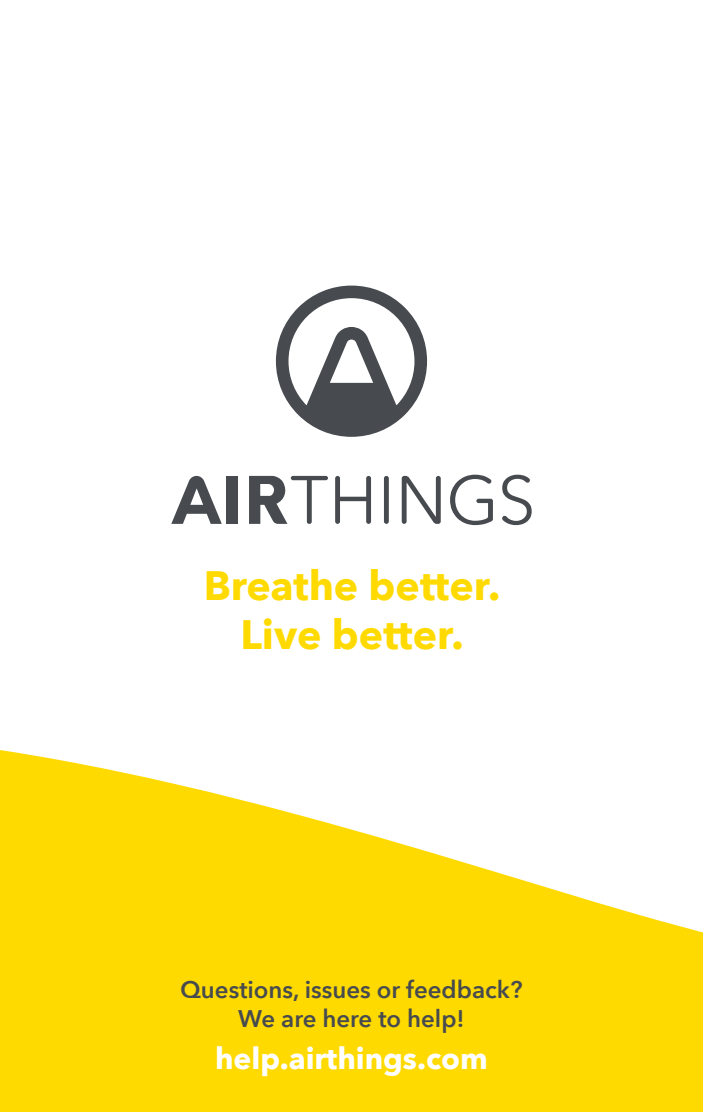
<style>
.page{position:relative;width:703px;height:1112px;background:#fff}
.page>*{position:absolute;margin:0;border:0;box-sizing:border-box;transform-origin:0 0}
.t1{font:700 40.8px/49.2px "Avenir Next";color:#ffda00;text-align:center}
.t2{font:700 30px "Avenir Next";color:#fff}
.t3{font:600 24px/28.8px "Avenir Next";color:#474b4f;text-align:center}
</style>
<div class="page">
<svg style="left:0;top:750px;width:703px;height:361px;fill:#ffda00"></svg>
<svg style="left:502px;top:474px;width:30px;height:51px"></svg>
<svg style="left:450px;top:474px;width:43px;height:51px"></svg>
<svg style="left:402px;top:476px;width:39px;height:47px"></svg>
<div style="left:384px;top:476px;width:5px;height:47px;background:#474b4f;border-radius:2px"></div>
<svg style="left:335px;top:476px;width:36px;height:47px"></svg>
<svg style="left:249px;top:476px;width:79px;height:47px"></svg>
<div style="left:227px;top:476px;width:11px;height:48px;background:#474b4f"></div>
<svg style="left:171px;top:476px;width:51px;height:47px"></svg>
<svg style="left:276px;top:285px;width:151px;height:152px"></svg>
<h1 class="t1" style="left:204px;top:560px;width:298px">Breathe better.<br>Live better.</h1>
<p class="t3" style="left:181px;top:974px;width:343px">Questions, issues or feedback?<br>We are here to help!</p>
<p class="t2" style="left:215px;top:1031px;width:274px">help.airthings.com</p>
</div>
